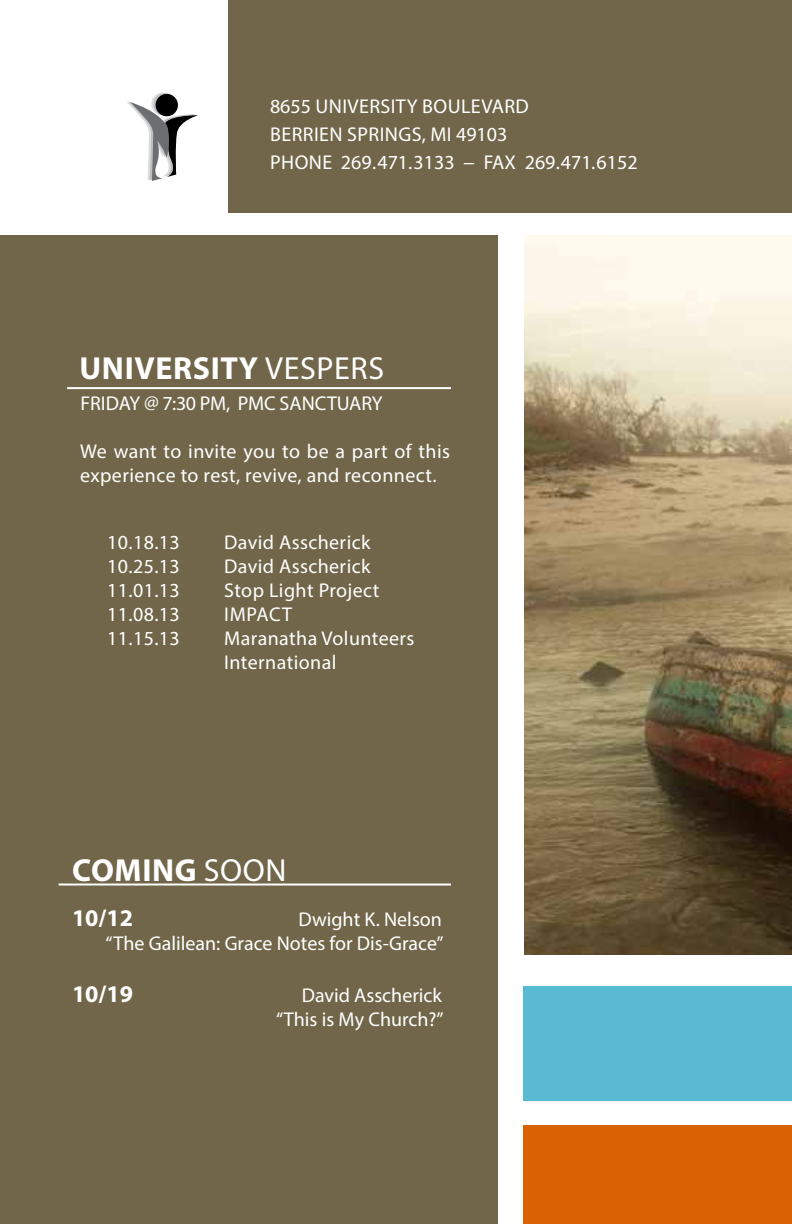
<style>
.page{position:relative;width:792px;height:1224px;background:#fff}
.page>*{position:absolute;margin:0;border:0;box-sizing:border-box;transform-origin:0 0}
.t1{font:700 32px "Myriad Pro";letter-spacing:.02em;color:#fff}
.t2{font:700 24px "Myriad Pro";color:#fff}
.t3{font:20px/28px "Myriad Pro";letter-spacing:.02em;color:#fff}
.t4{font:20px/24px "Myriad Pro";color:#fff;text-align:right}
.s1{font-weight:400}
</style>
<div class="page">
<div style="left:228px;top:0;width:564px;height:213px;background:#71664a"></div>
<div style="left:523px;top:1125px;width:269px;height:99px;background:#d86204"></div>
<div style="left:523px;top:986px;width:269px;height:115px;background:#59bad2"></div>
<div style="left:0;top:235px;width:497px;height:989px;background:#71664a"></div>
<hr style="left:59px;top:884px;width:392px;height:2px;background:#fff">
<div style="left:151px;top:93px;width:23px;height:22px;background:#dcddde;border-radius:50%"></div>
<svg style="left:153px;top:93px;width:23px;height:23px"></svg>
<div style="left:156px;top:94px;width:22px;height:22px;background:#000;border-radius:50%"></div>
<svg style="left:127px;top:101px;width:71px;height:80px"></svg>
<img style="left:524px;top:235px;width:268px;height:720px">
<hr style="left:67px;top:387px;width:384px;height:2px;background:#fff">
<p class="t3" style="left:270px;top:92px;width:369px">8655 university boulevard<br>berrien springs, mi 49103<br>phon e 269.471.3133 − fax 269.471.6152</p>
<h1 class="t1" style="left:80px;top:347px;width:303px">UNIVERSITY <span class="s1">Vespers</span></h1>
<p class="t3" style="left:80px;top:389px;width:171px">Friday @ 7:30 pm, PMC</p>
<p class="t4" style="left:280px;top:391px;width:103px">Sanctuary</p>
<p class="t3" style="left:80px;top:439px;width:371px;line-height:24px">We want to invite you to be a part of this experience to rest, revive, and reconnect.</p>
<p class="t3" style="left:107px;top:528px;width:74px">10.18.13</p>
<p class="t3" style="left:224px;top:528px;width:148px">David Asscherick</p>
<p class="t3" style="left:107px;top:552px;width:74px">10.25.13</p>
<p class="t3" style="left:224px;top:552px;width:148px">David Asscherick</p>
<p class="t3" style="left:107px;top:576px;width:74px">11.01.13</p>
<p class="t3" style="left:224px;top:576px;width:157px">Stop Light Project</p>
<p class="t3" style="left:107px;top:600px;width:74px">11.08.13</p>
<p class="t3" style="left:224px;top:600px;width:69px">Impact</p>
<p class="t3" style="left:107px;top:624px;width:104px">11.15.13 M</p>
<p class="t3" style="left:224px;top:626px;width:192px;line-height:24px;text-indent:17px">aranatha Volunteers<br>International</p>
<h1 class="t1" style="left:72px;top:849px;width:211px">COMING <span class="s1">soon</span></h1>
<p class="t2" style="left:72px;top:902px;width:63px">10/12</p>
<p class="t4" style="left:106px;top:907px;width:340px">Dwight K. Nelson<br>“The Galilean: Grace Notes for Dis-Grace”</p>
<p class="t2" style="left:72px;top:979px;width:63px">10/19</p>
<p class="t4" style="left:276px;top:983px;width:169px">David Asscherick “This is My Church?”</p>
</div>
